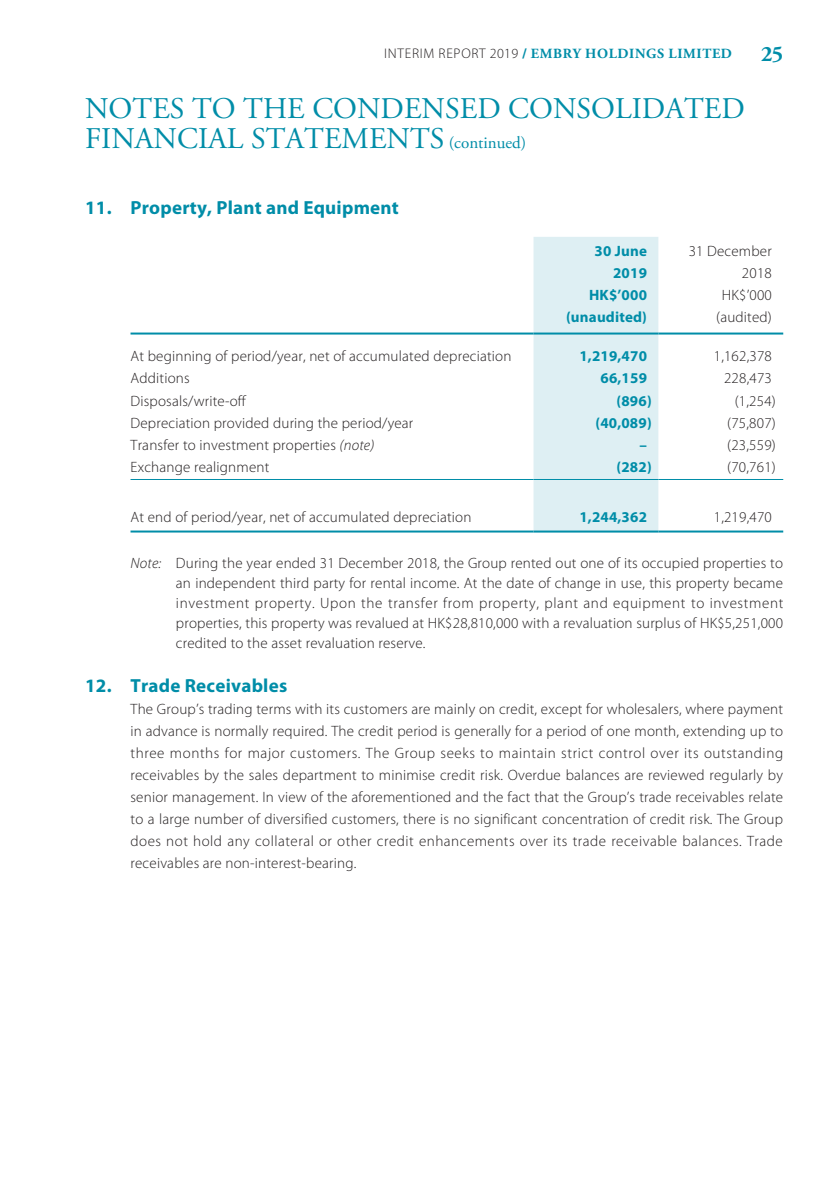
<style>
.page{position:relative;width:840px;height:1191px;background:#fff}
.page>*{position:absolute;margin:0;border:0;box-sizing:border-box;transform-origin:0 0}
.t1{font:30px/30px "Adobe Garamond Pro";color:#008da8}
.t2{font:700 22px "Adobe Garamond Pro";color:#008da8}
.t3{font:700 19px "Myriad Pro";letter-spacing:.01em;color:#008da8}
.t4{font:300 15px/22px "Myriad Pro";letter-spacing:.015em;color:#231f20;text-align:justify}
.t5{font:700 15px/22px "Myriad Pro";letter-spacing:.01em;color:#008da8;text-align:right}
.t6{font:700 14px "Adobe Garamond Pro";letter-spacing:.045em;color:#008da8}
.s1{font-family:"Myriad Pro";font-weight:300;color:#231f20}
.s2{font-family:"Myriad Pro"}
.s3{font-size:17px}
.s4{font-style:italic}
</style>
<div class="page">
<div style="left:533px;top:237px;width:125px;height:293px;background:#deeff3"></div>
<hr style="left:130px;top:332px;width:403px;height:2px;background:#008da8">
<hr style="left:533px;top:332px;width:125px;height:2px;background:#008da8">
<hr style="left:658px;top:332px;width:124px;height:2px;background:#008da8">
<hr style="left:130px;top:479px;width:403px;height:1px;background:#008da8">
<hr style="left:533px;top:479px;width:125px;height:1px;background:#008da8">
<hr style="left:658px;top:479px;width:124px;height:1px;background:#008da8">
<hr style="left:130px;top:530px;width:403px;height:2px;background:#008da8">
<hr style="left:533px;top:530px;width:125px;height:2px;background:#008da8">
<hr style="left:658px;top:530px;width:124px;height:2px;background:#008da8">
<p class="t6" style="left:384px;top:45px;width:349px"><span class="s1">INTERIM REPORT 2019</span> <span class="s2">/</span> EMBRY HOLDINGS LIMITED</p>
<h2 class="t2" style="left:760px;top:40px;width:24px">25</h2>
<h1 class="t1" style="left:85px;top:93px;width:660px">NOTES TO THE CONDENSED CONSOLIDATED<br>FINANCIAL STATEMENTS <span class="s3">(continued)</span></h1>
<p class="t3" style="left:85px;top:201px;width:315px">11. Property, Plant and Equipment</p>
<p class="t5" style="left:594px;top:242px;width:54px">30 June<br>2019</p>
<p class="t4" style="left:688px;top:241px;width:85px;text-align:right">31 December<br>2018</p>
<p class="t5" style="left:588px;top:286px;width:59px">HK$’000</p>
<p class="t4" style="left:721px;top:285px;width:51px">HK$’000</p>
<p class="t5" style="left:565px;top:308px;width:82px">(unaudited)</p>
<p class="t4" style="left:715px;top:307px;width:57px">(audited)</p>
<p class="t4" style="left:130px;top:346px;width:382px">At beginning of period/year, net of accumulated depreciation</p>
<p class="t5" style="left:579px;top:347px;width:69px">1,219,470</p>
<p class="t4" style="left:713px;top:346px;width:60px">1,162,378</p>
<p class="t4" style="left:130px;top:368px;width:61px">Additions</p>
<p class="t5" style="left:600px;top:369px;width:48px">66,159</p>
<p class="t4" style="left:723px;top:368px;width:49px">228,473</p>
<p class="t4" style="left:130px;top:390px;width:117px">Disposals/write-off</p>
<p class="t5" style="left:616px;top:391px;width:37px">(896)</p>
<p class="t4" style="left:734px;top:390px;width:43px">(1,254)</p>
<p class="t4" style="left:130px;top:412px;width:284px">Depreciation provided during the period/year</p>
<p class="t5" style="left:595px;top:413px;width:58px">(40,089)</p>
<p class="t4" style="left:726px;top:412px;width:50px">(75,807)</p>
<p class="t4" style="left:130px;top:434px;width:245px">Transfer to investment properties <span class="s4">(note)</span></p>
<p class="t5" style="left:639px;top:435px;width:9px">–</p>
<p class="t4" style="left:726px;top:434px;width:50px">(23,559)</p>
<p class="t4" style="left:130px;top:456px;width:140px">Exchange realignment</p>
<p class="t5" style="left:616px;top:457px;width:37px">(282)</p>
<p class="t4" style="left:726px;top:456px;width:50px">(70,761)</p>
<p class="t4" style="left:130px;top:506px;width:342px">At end of period/year, net of accumulated depreciation</p>
<p class="t5" style="left:579px;top:507px;width:69px">1,244,362</p>
<p class="t4" style="left:713px;top:506px;width:60px">1,219,470</p>
<p class="t4" style="left:176px;top:554px;width:608px;line-height:20px;text-indent:-45px"><span class="s4">Note:</span> During the year ended 31 December 2018, the Group rented out one of its occupied properties to an independent third party for rental income. At the date of change in use, this property became investment property. Upon the transfer from property, plant and equipment to investment properties, this property was revalued at HK$28,810,000 with a revaluation surplus of HK$5,251,000 credited to the asset revaluation reserve.</p>
<p class="t3" style="left:85px;top:678px;width:203px">12. Trade Receivables</p>
<p class="t4" style="left:130px;top:699px;width:653px">The Group’s trading terms with its customers are mainly on credit, except for wholesalers, where payment in advance is normally required. The credit period is generally for a period of one month, extending up to three months for major customers. The Group seeks to maintain strict control over its outstanding receivables by the sales department to minimise credit risk. Overdue balances are reviewed regularly by senior management. In view of the aforementioned and the fact that the Group’s trade receivables relate to a large number of diversified customers, there is no significant concentration of credit risk. The Group does not hold any collateral or other credit enhancements over its trade receivable balances. Trade receivables are non-interest-bearing.</p>
</div>
